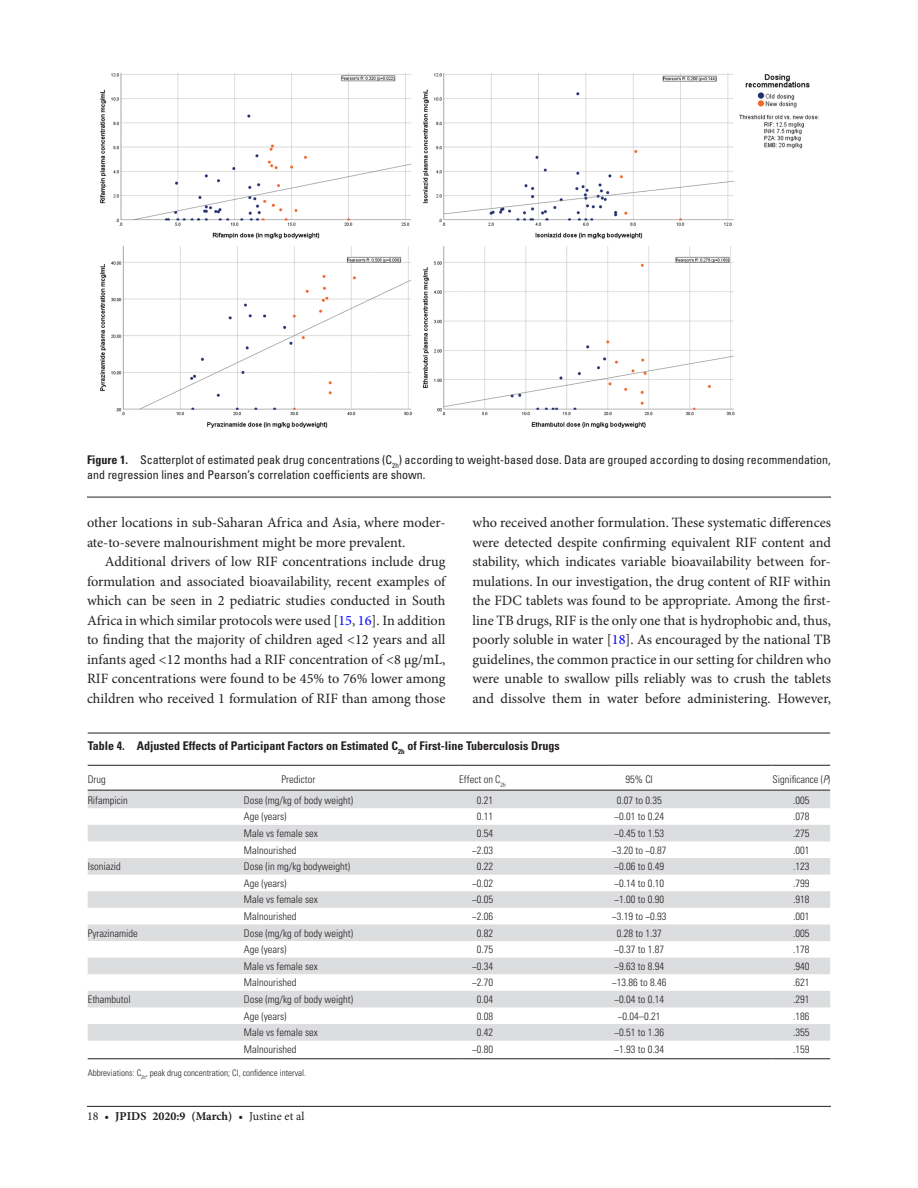
<style>
.page{position:relative;width:918px;height:1188px;background:#fff}
.page>*{position:absolute;margin:0;border:0;box-sizing:border-box;transform-origin:0 0}
.t1{font:14.25px/19.5px "Minion Pro";color:#231f20;text-align:justify}
.t2{font:condensed 12px/15px "Univers LT Std";color:#231f20}
.t3{font:700 condensed 12px "Univers LT Std";color:#231f20}
.t4{font:700 12px "Minion Pro";color:#231f20}
.t5{font:300 condensed 10.5px "Univers LT Std";color:#231f20}
.t6{font:300 condensed 9px "Univers LT Std";color:#231f20}
.s1{font-weight:700}
.s2{color:#00f}
.s3{font-style:italic}
.s4{font-weight:400}
</style>
<div class="page">
<hr style="left:87px;top:1106px;width:744px;height:1px;background:#231f20">
<hr style="left:87px;top:497px;width:744px;height:1px;background:#231f20">
<img style="left:100px;top:73px;width:719px;height:355px">
<hr style="left:88px;top:733px;width:742px;height:1px;background:#231f20">
<svg style="left:88px;top:790px;width:742px;height:251px;fill:#dcdddf"></svg>
<hr style="left:88px;top:765px;width:156px;height:1px;background:#231f20">
<hr style="left:88px;top:790px;width:156px;height:1px;background:#231f20">
<hr style="left:244px;top:765px;width:215px;height:1px;background:#231f20">
<hr style="left:244px;top:790px;width:215px;height:1px;background:#231f20">
<hr style="left:459px;top:765px;width:153px;height:1px;background:#231f20">
<hr style="left:459px;top:790px;width:153px;height:1px;background:#231f20">
<hr style="left:612px;top:765px;width:160px;height:1px;background:#231f20">
<hr style="left:612px;top:790px;width:160px;height:1px;background:#231f20">
<hr style="left:773px;top:765px;width:57px;height:1px;background:#231f20">
<hr style="left:773px;top:790px;width:57px;height:1px;background:#231f20">
<hr style="left:88px;top:1058px;width:156px;height:1px;background:#231f20">
<hr style="left:244px;top:1058px;width:215px;height:1px;background:#231f20">
<hr style="left:459px;top:1058px;width:153px;height:1px;background:#231f20">
<hr style="left:612px;top:1058px;width:160px;height:1px;background:#231f20">
<hr style="left:773px;top:1058px;width:57px;height:1px;background:#231f20">
<p class="t2" style="left:87px;top:453px;width:745px"><span class="s1">Figure 1.</span> Scatterplot of estimated peak drug concentrations (C<sub>2h</sub>) according to weight-based dose. Data are grouped according to dosing recommendation, and regression lines and Pearson’s correlation coefficients are shown.</p>
<p class="t1" style="left:87px;top:513px;width:360px">other locations in sub-Saharan Africa and Asia, where moder&shy;ate-to-severe malnourishment might be more prevalent.</p>
<p class="t1" style="left:87px;top:552px;width:360px;text-indent:18px">Additional drivers of low RIF concentrations include drug formulation and associated bioavailability, recent examples of which can be seen in 2 pediatric studies conducted in South Africa in which similar protocols were used [<span class="s2">15</span>, <span class="s2">16</span>]. In addition to finding that the majority of children aged &lt;12 years and all infants aged &lt;12 months had a RIF concentration of &lt;8 µg/mL, RIF concentrations were found to be 45% to 76% lower among children who received 1 formulation of RIF than among those</p>
<p class="t1" style="left:473px;top:513px;width:360px">who received another formulation. These systematic differences were detected despite confirming equivalent RIF content and stability, which indicates variable bioavailability between for&shy;mulations. In our investigation, the drug content of RIF within the FDC tablets was found to be appropriate. Among the first&shy;line TB drugs, RIF is the only one that is hydrophobic and, thus, poorly soluble in water [<span class="s2">18</span>]. As encouraged by the national TB guidelines, the common practice in our setting for children who were unable to swallow pills reliably was to crush the tablets and dissolve them in water before administering. However,</p>
<p class="t3" style="left:88px;top:738px;width:474px">Table 4. Adjusted Effects of Participant Factors on Estimated C<sub>2h</sub> of First-line Tuberculosis Drugs</p>
<p class="t5" style="left:88px;top:773px;width:20px">Drug</p>
<p class="t5" style="left:282px;top:773px;width:35px">Predictor</p>
<p class="t5" style="left:459px;top:773px;width:48px">Effect on C<sub>2h</sub></p>
<p class="t5" style="left:626px;top:773px;width:29px">95% CI</p>
<p class="t5" style="left:772px;top:773px;width:59px">Significance (<span class="s3">P</span>)</p>
<p class="t5" style="left:88px;top:794px;width:42px">Rifampicin</p>
<p class="t5" style="left:244px;top:794px;width:111px">Dose (mg/kg of body weight)</p>
<p class="t5" style="left:477px;top:794px;width:18px">0.21</p>
<p class="t5" style="left:617px;top:794px;width:46px">0.07 to 0.35</p>
<p class="t5" style="left:793px;top:794px;width:18px">.005</p>
<p class="t5" style="left:244px;top:810px;width:44px">Age (years)</p>
<p class="t5" style="left:477px;top:810px;width:18px">0.11</p>
<p class="t5" style="left:614px;top:810px;width:51px">−0.01 to 0.24</p>
<p class="t5" style="left:793px;top:810px;width:18px">.078</p>
<p class="t5" style="left:244px;top:827px;width:76px">Male vs female sex</p>
<p class="t5" style="left:477px;top:827px;width:18px">0.54</p>
<p class="t5" style="left:614px;top:827px;width:51px">−0.45 to 1.53</p>
<p class="t5" style="left:793px;top:827px;width:18px">.275</p>
<p class="t5" style="left:244px;top:844px;width:54px">Malnourished</p>
<p class="t5" style="left:472px;top:844px;width:22px">−2.03</p>
<p class="t5" style="left:612px;top:844px;width:56px">−3.20 to −0.87</p>
<p class="t5" style="left:793px;top:844px;width:18px">.001</p>
<p class="t5" style="left:88px;top:860px;width:35px">Isoniazid</p>
<p class="t5" style="left:244px;top:860px;width:108px">Dose (in mg/kg bodyweight)</p>
<p class="t5" style="left:477px;top:860px;width:18px">0.22</p>
<p class="t5" style="left:614px;top:860px;width:51px">−0.06 to 0.49</p>
<p class="t5" style="left:793px;top:860px;width:18px">.123</p>
<p class="t5" style="left:244px;top:877px;width:44px">Age (years)</p>
<p class="t5" style="left:472px;top:877px;width:22px">−0.02</p>
<p class="t5" style="left:614px;top:877px;width:51px">−0.14 to 0.10</p>
<p class="t5" style="left:793px;top:877px;width:18px">.799</p>
<p class="t5" style="left:244px;top:893px;width:76px">Male vs female sex</p>
<p class="t5" style="left:472px;top:893px;width:22px">−0.05</p>
<p class="t5" style="left:614px;top:893px;width:51px">−1.00 to 0.90</p>
<p class="t5" style="left:793px;top:893px;width:18px">.918</p>
<p class="t5" style="left:244px;top:910px;width:54px">Malnourished</p>
<p class="t5" style="left:472px;top:910px;width:22px">−2.06</p>
<p class="t5" style="left:612px;top:910px;width:56px">−3.19 to −0.93</p>
<p class="t5" style="left:793px;top:910px;width:18px">.001</p>
<p class="t5" style="left:88px;top:927px;width:52px">Pyrazinamide</p>
<p class="t5" style="left:244px;top:927px;width:111px">Dose (mg/kg of body weight)</p>
<p class="t5" style="left:477px;top:927px;width:18px">0.82</p>
<p class="t5" style="left:617px;top:927px;width:46px">0.28 to 1.37</p>
<p class="t5" style="left:793px;top:927px;width:18px">.005</p>
<p class="t5" style="left:244px;top:943px;width:44px">Age (years)</p>
<p class="t5" style="left:477px;top:943px;width:18px">0.75</p>
<p class="t5" style="left:614px;top:943px;width:51px">−0.37 to 1.87</p>
<p class="t5" style="left:793px;top:943px;width:18px">.178</p>
<p class="t5" style="left:244px;top:960px;width:76px">Male vs female sex</p>
<p class="t5" style="left:472px;top:960px;width:22px">−0.34</p>
<p class="t5" style="left:614px;top:960px;width:51px">−9.63 to 8.94</p>
<p class="t5" style="left:793px;top:960px;width:18px">.940</p>
<p class="t5" style="left:244px;top:976px;width:54px">Malnourished</p>
<p class="t5" style="left:472px;top:976px;width:22px">−2.70</p>
<p class="t5" style="left:612px;top:976px;width:56px">−13.86 to 8.46</p>
<p class="t5" style="left:793px;top:976px;width:18px">.621</p>
<p class="t5" style="left:88px;top:993px;width:45px">Ethambutol</p>
<p class="t5" style="left:244px;top:993px;width:111px">Dose (mg/kg of body weight)</p>
<p class="t5" style="left:477px;top:993px;width:18px">0.04</p>
<p class="t5" style="left:614px;top:993px;width:51px">−0.04 to 0.14</p>
<p class="t5" style="left:793px;top:993px;width:18px">.291</p>
<p class="t5" style="left:244px;top:1010px;width:44px">Age (years)</p>
<p class="t5" style="left:477px;top:1010px;width:18px">0.08</p>
<p class="t5" style="left:618px;top:1010px;width:44px">−0.04–0.21</p>
<p class="t5" style="left:793px;top:1010px;width:18px">.186</p>
<p class="t5" style="left:244px;top:1026px;width:76px">Male vs female sex</p>
<p class="t5" style="left:477px;top:1026px;width:18px">0.42</p>
<p class="t5" style="left:614px;top:1026px;width:51px">−0.51 to 1.36</p>
<p class="t5" style="left:793px;top:1026px;width:18px">.355</p>
<p class="t5" style="left:244px;top:1043px;width:54px">Malnourished</p>
<p class="t5" style="left:472px;top:1043px;width:22px">−0.80</p>
<p class="t5" style="left:614px;top:1043px;width:51px">−1.93 to 0.34</p>
<p class="t5" style="left:793px;top:1043px;width:18px">.159</p>
<p class="t6" style="left:88px;top:1067px;width:220px">Abbreviations: C<sub>2h</sub>, peak drug concentration; CI, confidence interval.</p>
<p class="t4" style="left:87px;top:1108px;width:219px"><span class="s4">18 •</span> JPIDS 2020:9 (March) <span class="s4">• Justine et al</span></p>
</div>
